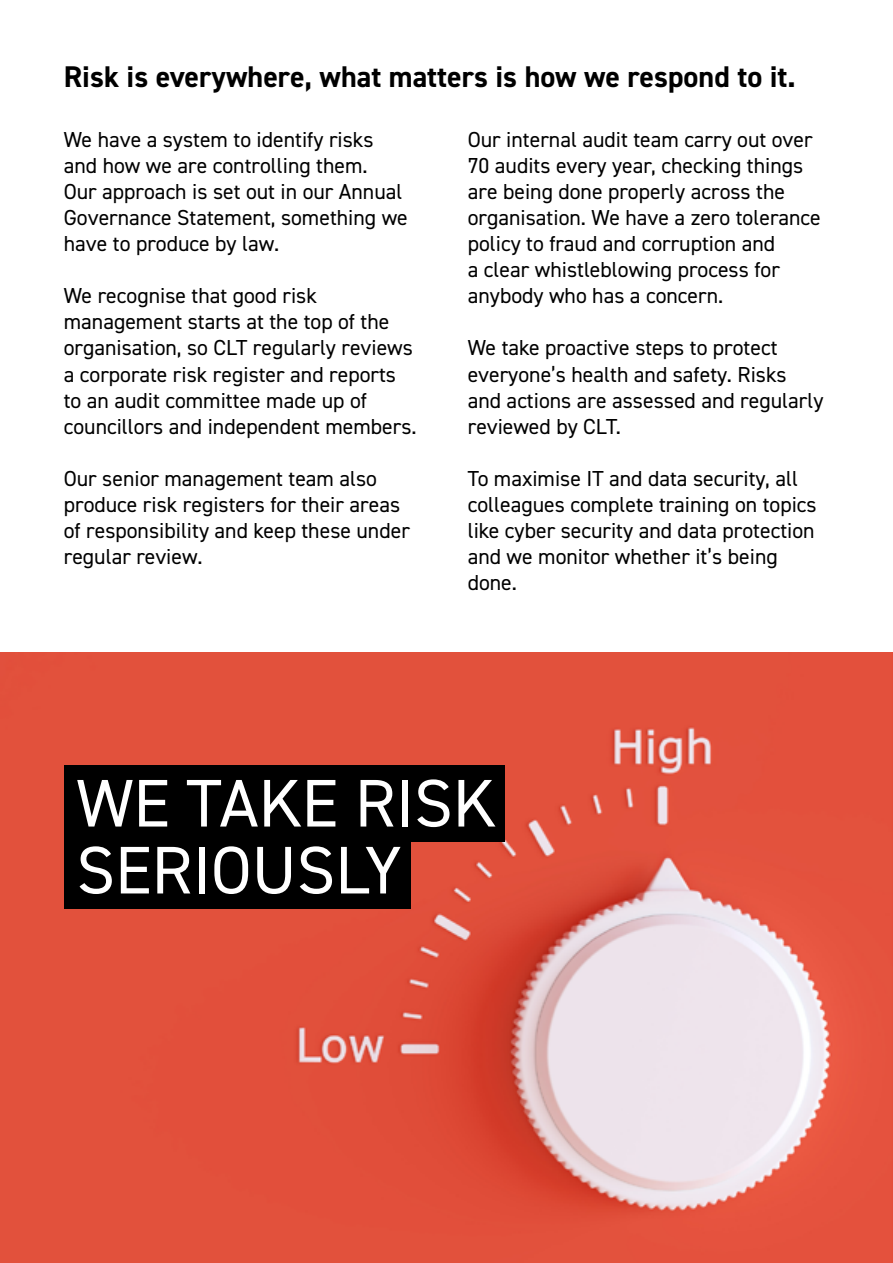
<style>
.page{position:relative;width:893px;height:1263px;background:#fff}
.page>*{position:absolute;margin:0;border:0;box-sizing:border-box;transform-origin:0 0}
.t1{font:67.5px "DIN2014";color:#fff}
.t2{font:700 30px "DIN2014";color:#000}
.t3{font:21.75px/26.1px "DIN2014";color:#000}
</style>
<div class="page">
<img style="left:0;top:653px;width:893px;height:610px">
<div style="left:64px;top:832px;width:346px;height:76px;background:#000"></div>
<div style="left:64px;top:765px;width:440px;height:76px;background:#000"></div>
<h2 class="t2" style="left:64px;top:57px;width:733px">Risk is everywhere, what matters is how we respond to it.</h2>
<p class="t3" style="left:64px;top:126px;width:346px">We have a system to identify risks and how we are controlling them.<br>Our approach is set out in our Annual<br>Governance Statement, something we have to produce by law.</p>
<p class="t3" style="left:64px;top:282px;width:354px">We recognise that good risk management starts at the top of the organisation, so CLT regularly reviews a corporate risk register and reports to an audit committee made up of councillors and independent members.</p>
<p class="t3" style="left:64px;top:465px;width:348px">Our senior management team also produce risk registers for their areas of responsibility and keep these under regular review.</p>
<p class="t3" style="left:468px;top:126px;width:354px">Our internal audit team carry out over 70 audits every year, checking things are being done properly across the organisation. We have a zero tolerance policy to fraud and corruption and<br>a clear whistleblowing process for anybody who has a concern.</p>
<p class="t3" style="left:468px;top:334px;width:357px">We take proactive steps to protect everyone’s health and safety. Risks and actions are assessed and regularly reviewed by CLT.</p>
<p class="t3" style="left:468px;top:465px;width:350px">To maximise IT and data security, all colleagues complete training on topics like cyber security and data protection and we monitor whether it’s being done.</p>
<h1 class="t1" style="left:77px;top:761px;width:421px">WE TAKE RISK</h1>
<h1 class="t1" style="left:77px;top:828px;width:327px">SERIOUSLY</h1>
</div>
